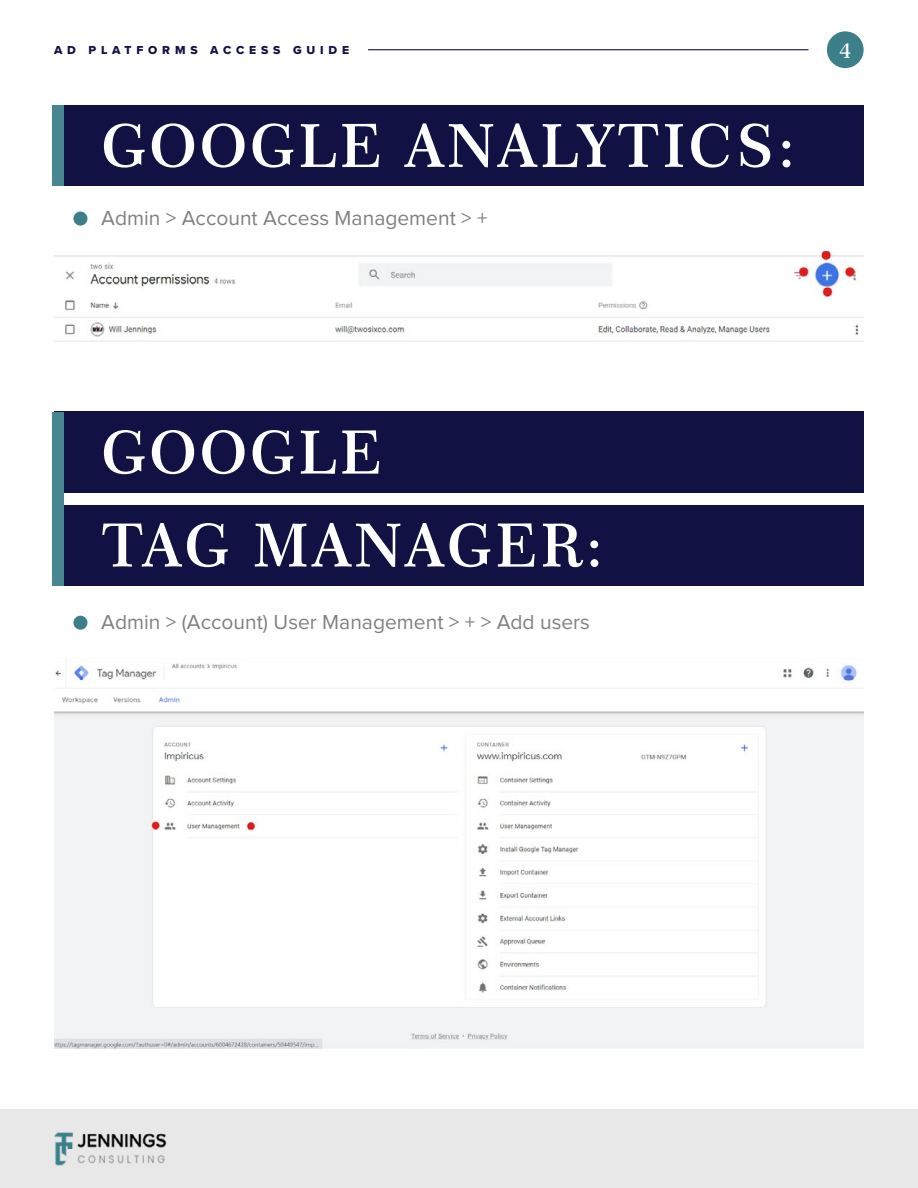
<style>
.page{position:relative;width:918px;height:1188px;background:#fff}
.page>*{position:absolute;margin:0;border:0;box-sizing:border-box;transform-origin:0 0}
.t1{font:600 60px/93px "Century 751 BT";letter-spacing:.05em;color:#fff}
.t2{font:21px "Proxima Nova";color:#808080}
.t3{font:600 21px "Century 751 BT";color:#fff}
.t4{font:12px "Proxima Nova Extrabld";letter-spacing:.4em;color:#121144}
</style>
<div class="page">
<div style="left:0;top:1110px;width:918px;height:78px;background:#e8e8e9"></div>
<div style="left:827px;top:31px;width:37px;height:37px;background:#3b7f89;border-radius:50%"></div>
<div style="left:54px;top:412px;width:810px;height:81px;background:#121144"></div>
<div style="left:54px;top:505px;width:810px;height:81px;background:#121144"></div>
<div style="left:52px;top:412px;width:12px;height:173px;background:#478790"></div>
<div style="left:73px;top:616px;width:14px;height:14px;background:#3b7f89;border-radius:50%"></div>
<img style="left:54px;top:663px;width:810px;height:386px">
<div style="left:54px;top:105px;width:810px;height:81px;background:#121144"></div>
<div style="left:52px;top:105px;width:12px;height:81px;background:#478790"></div>
<div style="left:73px;top:212px;width:14px;height:14px;background:#3b7f89;border-radius:50%"></div>
<img style="left:54px;top:251px;width:810px;height:90px">
<hr style="left:368px;top:49px;width:440px;height:1px;background:#121144">
<img style="left:54px;top:1132px;width:113px;height:34px">
<p class="t4" style="left:54px;top:41px;width:297px">AD PLATFORMS ACCESS GUIDE</p>
<h1 class="t1" style="left:101px;top:99px;width:696px">GOOGLE ANALYTICS:</h1>
<p class="t2" style="left:101px;top:208px;width:388px">Admin &gt; Account Access Management &gt; +</p>
<p class="t3" style="left:839px;top:37px;width:14px">4</p>
<h1 class="t1" style="left:101px;top:405px;width:504px">GOOGLE<br>TAG MANAGER:</h1>
<p class="t2" style="left:101px;top:612px;width:490px">Admin &gt; (Account) User Management &gt; + &gt; Add users</p>
</div>
